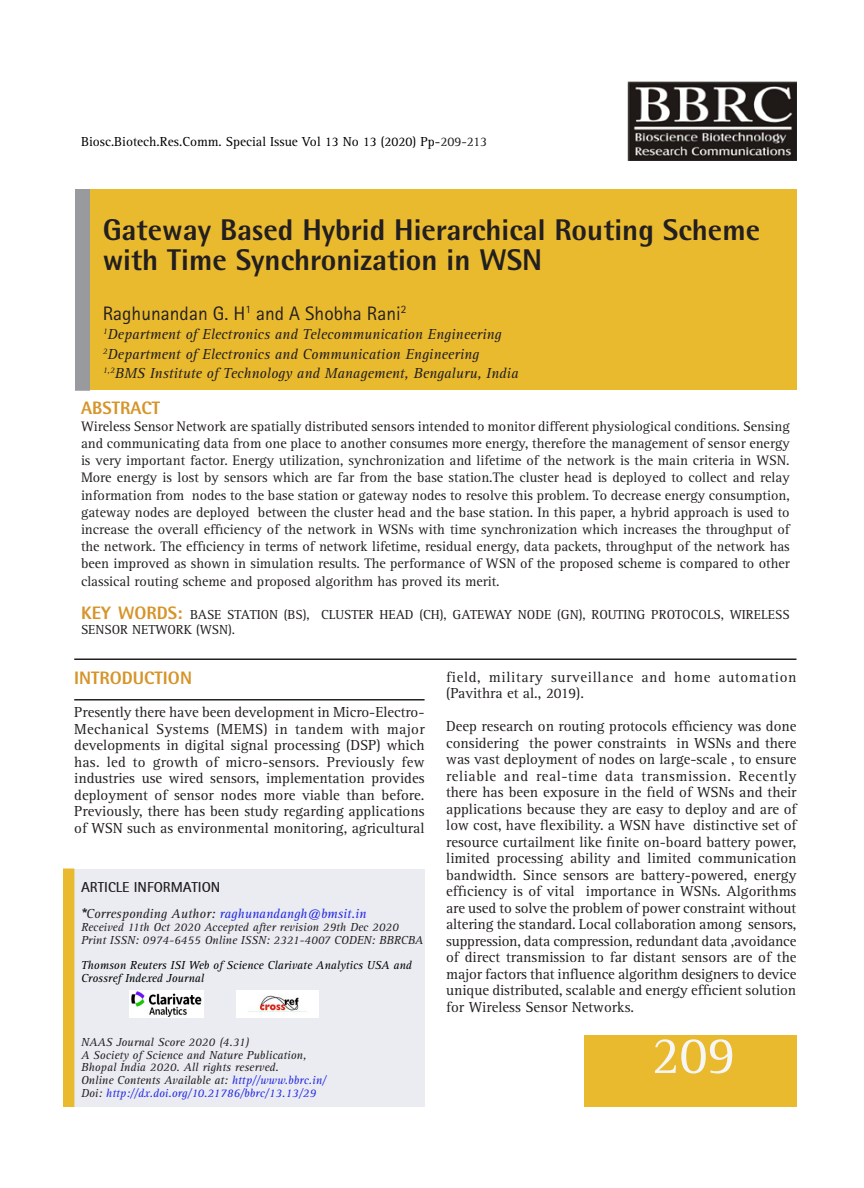
<style>
.page{position:relative;width:864px;height:1188px;background:#fff}
.page>*{position:absolute;margin:0;border:0;box-sizing:border-box;transform-origin:0 0}
.Body_text{font:54px "Rotis Serif Std";color:#f6f6f7}
.Body_text-2{font:800 30px/30px "Rotis Semi Sans Std";color:#231f20}
.Body_text-3{font:19.5px "Rotis Sans Serif Std";color:#231f20}
.Body_text-4{font:800 18px "Rotis Semi Sans Std";color:#d69429}
.Body_text-5{font:15px/16.5px "Rotis Serif Std";color:#231f20;text-align:justify}
.Body_text-6{font:italic 15px "Rotis Serif Std";color:#231f20}
.Body_text-7{font:15px/16.5px "Rotis Serif Std";letter-spacing:.045em;color:#231f20}
.Body_text-8{font:700 14.55px "Rotis Sans Serif 65";color:#231f20}
.Body_text-9{font:14.25px/17.2px "Rotis Serif Std";color:#231f20;text-align:justify}
.Body_text-10{font:13.5px "Rotis Serif Std";color:#231f20}
.Body_text-11{font:13.5px "Rotis Serif Std";color:#000}
.Body_text-12{font:italic 13.5px "Rotis Serif Std";color:#2328e2}
.Body_text-13{font:italic 12px "Rotis Serif Std";color:#231f20}
.Body_text-14{font:italic 12px/12.8px "Rotis Serif Std";color:#000}
.Body_text-15{font:italic 12px "Rotis Serif Std";color:#2328e2}
.s1{color:#231f20}
.s2{font-family:"Rotis Semi Sans Std";font-weight:800;font-size:18px;color:#d69429}
.s3{font-family:"Arial";font-weight:700;color:#231f20}
.s4{color:#2328e2}
</style>
<div class="page">
<img style="left:627px;top:81px;width:169px;height:79px">
<div style="left:89px;top:189px;width:707px;height:201px;background:#eaba2e"></div>
<div style="left:75px;top:189px;width:15px;height:202px;background:#989a9d"></div>
<div style="left:584px;top:1035px;width:212px;height:72px;background:#eaba2e"></div>
<div style="left:75px;top:869px;width:350px;height:238px;background:#eaecf2"></div>
<img style="left:237px;top:990px;width:81px;height:27px">
<img style="left:130px;top:990px;width:73px;height:27px">
<div style="left:63px;top:868px;width:11px;height:239px;background:#eaba2e"></div>
<hr style="left:74px;top:658px;width:722px;height:2px;background:#231f20">
<hr style="left:74px;top:699px;width:351px;height:2px;background:#231f20">
<p class="Body_text-11" style="left:81px;top:134px;width:408px">Biosc.Biotech.Res.Comm. Special Issue Vol 13 No 13 (2020) Pp-<span class="s1">209-213</span></p>
<p class="Body_text-2" style="left:103px;top:215px;width:659px">Gateway Based Hybrid Hierarchical Routing Scheme with Time Synchronization in WSN</p>
<p class="Body_text-3" style="left:103px;top:302px;width:305px">Raghunandan G. H<sup>1</sup> and A Shobha Rani<sup>2</sup></p>
<p class="Body_text-6" style="left:103px;top:326px;width:400px"><sup>1</sup>Department of Electronics and Telecommunication Engineering</p>
<p class="Body_text-6" style="left:103px;top:345px;width:378px"><sup>2</sup>Department of Electronics and Communication Engineering</p>
<p class="Body_text-6" style="left:103px;top:365px;width:417px"><sup>1,2</sup>BMS Institute of Technology and Management, Bengaluru, India</p>
<p class="Body_text-4" style="left:81px;top:396px;width:81px">ABSTRACT</p>
<p class="Body_text-9" style="left:81px;top:418px;width:711px">Wireless Sensor Network are spatially distributed sensors intended to monitor different physiological conditions. Sensing and communicating data from one place to another consumes more energy, therefore the management of sensor energy is very important factor. Energy utilization, synchronization and lifetime of the network is the main criteria in WSN.<br>More energy is lost by sensors which are far from the base station.The cluster head is deployed to collect and relay information from nodes to the base station or gateway nodes to resolve this problem. To decrease energy consumption, gateway nodes are deployed between the cluster head and the base station. In this paper, a hybrid approach is used to increase the overall efficiency of the network in WSNs with time synchronization which increases the throughput of the network. The efficiency in terms of network lifetime, residual energy, data packets, throughput of the network has been improved as shown in simulation results. The performance of WSN of the proposed scheme is compared to other classical routing scheme and proposed algorithm has proved its merit.</p>
<p class="Body_text-10" style="left:81px;top:607px;width:544px"><span class="s2">KEY WORDS:</span> Base Station (BS), Cluster head (CH), Gateway Node (GN), Routing</p>
<p class="Body_text-10" style="left:651px;top:607px;width:125px">protocols, Wireless</p>
<p class="Body_text-10" style="left:81px;top:622px;width:71px">Sens or Netw</p>
<p class="Body_text-10" style="left:167px;top:622px;width:69px">ork (WSN).</p>
<p class="Body_text-4" style="left:74px;top:666px;width:119px">INTRODUCTION</p>
<p class="Body_text-5" style="left:74px;top:704px;width:352px">Presently there have been development in Micro-Electro-Mechanical Systems (MEMS) in tandem with major developments in digital signal processing (DSP) which has. led to growth of micro-sensors. Previously few industries use wired sensors, implementation provides deployment of sensor nodes more viable than before.<br>Previously, there has been study regarding applications of WSN such as environmental monitoring, agricultural</p>
<p class="Body_text-8" style="left:81px;top:877px;width:141px">ARTICLE INFORMATION</p>
<p class="Body_text-12" style="left:81px;top:906px;width:287px"><span class="s3">*</span><span class="s1">Corresponding Author:</span> raghunandangh@bmsit.in</p>
<p class="Body_text-13" style="left:81px;top:920px;width:319px">Received 11th Oct 2020 Accepted after revision 29th Dec 2020</p>
<p class="Body_text-13" style="left:81px;top:933px;width:344px">Print ISSN: 0974-6455 Online ISSN: 2321-4007 CODEN: BBRCBA</p>
<p class="Body_text-14" style="left:81px;top:959px;width:332px">Thomson Reuters ISI Web of Science Clarivate Analytics USA and<br>Crossref Indexed Journal</p>
<p class="Body_text-13" style="left:81px;top:1035px;width:170px">NAAS Journal Score 2020 (4.31)</p>
<p class="Body_text-13" style="left:81px;top:1048px;width:227px">A Society of Science and Nature Publication,</p>
<p class="Body_text-13" style="left:81px;top:1061px;width:199px">Bhopal India 2020. All rights reserved.</p>
<p class="Body_text-13" style="left:81px;top:1073px;width:247px">Online Contents Available at: <span class="s4">http//www.bbrc.in/</span></p>
<p class="Body_text-15" style="left:81px;top:1086px;width:237px"><span class="s1">Doi:</span> http://dx.doi.org/10.21786/bbrc/13.13/29</p>
<p class="Body_text-7" style="left:446px;top:669px;width:352px">field, military surveillance and home automation (Pavithra et al., 2019).</p>
<p class="Body_text-5" style="left:446px;top:718px;width:352px">Deep research on routing protocols efficiency was done considering the power constraints in WSNs and there was vast deployment of nodes on large-scale , to ensure reliable and real-time data transmission. Recently there has been exposure in the field of WSNs and their applications because they are easy to deploy and are of low cost, have flexibility. a WSN have distinctive set of resource curtailment like finite on-board battery power, limited processing ability and limited communication bandwidth. Since sensors are battery-powered, energy efficiency is of vital importance in WSNs. Algorithms are used to solve the problem of power constraint without altering the standard. Local collaboration among sensors, suppression, data compression, redundant data ,avoidance of direct transmission to far distant sensors are of the major factors that influence algorithm designers to device unique distributed, scalable and energy efficient solution for Wireless Sensor Networks.</p>
<p class="Body_text" style="left:651px;top:1024px;width:86px">209</p>
</div>
